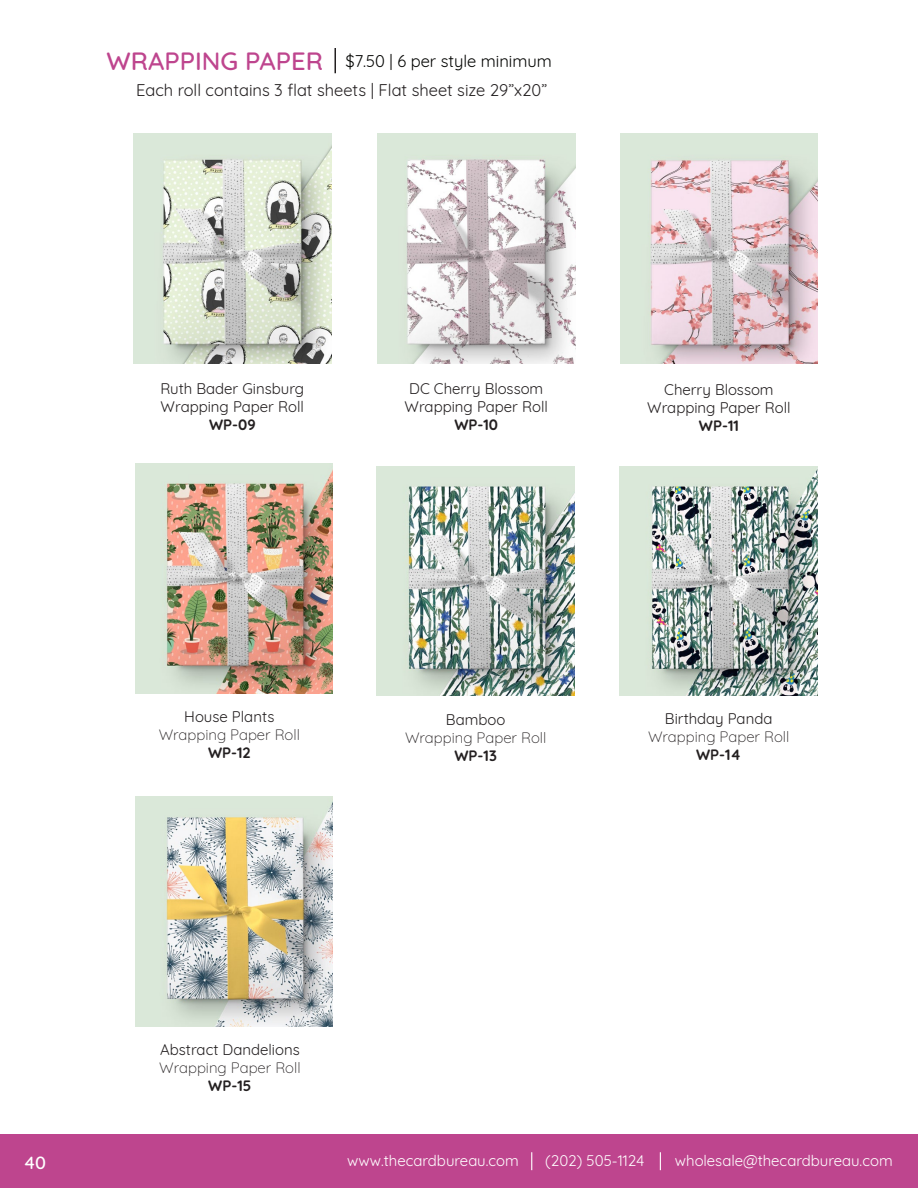
<style>
.page{position:relative;width:918px;height:1188px;background:#fff}
.page>*{position:absolute;margin:0;border:0;box-sizing:border-box;transform-origin:0 0}
.Catagory_Header{font:500 25.5px "Quicksand";color:#be458e}
.t1{font:500 18px "Quicksand";color:#fff}
.t2{font:16.5px "Quicksand";color:#231f20}
.t3{font:16.5px "Quicksand";color:#040503}
.t4{font:15px/18px "Quicksand";color:#231f20;text-align:center}
.t5{font:300 15px "Quicksand";color:#231f20}
.t6{font:15px "Quicksand";color:#fff}
.t7{font:700 15px "Quicksand";color:#231f20}
</style>
<div class="page">
<div style="left:0;top:1134px;width:918px;height:54px;background:#be458e"></div>
<svg style="left:531px;top:1152px;width:1px;height:18px"></svg>
<svg style="left:660px;top:1152px;width:1px;height:18px"></svg>
<img style="left:377px;top:134px;width:198px;height:229px">
<img style="left:620px;top:134px;width:198px;height:229px">
<img style="left:134px;top:134px;width:197px;height:229px">
<hr style="left:334px;top:48px;width:2px;height:25px;background:#231f20">
<img style="left:135px;top:463px;width:198px;height:230px">
<img style="left:377px;top:466px;width:197px;height:230px">
<img style="left:620px;top:466px;width:198px;height:230px">
<img style="left:135px;top:797px;width:198px;height:229px">
<p class="Catagory_Header" style="left:106px;top:41px;width:218px">WRAPPING PAPER</p>
<p class="t3" style="left:345px;top:49px;width:208px">$7.50 | 6 per style minimum</p>
<p class="t2" style="left:136px;top:78px;width:413px">Each roll contains 3 flat sheets | Flat sheet size 29”x20”</p>
<p class="t4" style="left:160px;top:378px;width:145px;text-align:left">Ruth Bader Ginsburg<br>Wrapping Paper Roll</p>
<p class="t7" style="left:209px;top:412px;width:48px">WP-09</p>
<p class="t4" style="left:405px;top:379px;width:145px">DC Cherry Blossom<br>Wrapping Paper Roll</p>
<p class="t7" style="left:454px;top:413px;width:45px">WP-10</p>
<p class="t4" style="left:664px;top:379px;width:111px">Cherry Blossom</p>
<p class="t4" style="left:647px;top:397px;width:145px">Wrapping Paper Roll</p>
<p class="t7" style="left:699px;top:413px;width:42px">WP-11</p>
<p class="t4" style="left:184px;top:706px;width:92px">House Plants</p>
<p class="t5" style="left:159px;top:723px;width:143px">Wrapping Paper Roll</p>
<p class="t7" style="left:208px;top:740px;width:44px">WP-12</p>
<p class="t4" style="left:446px;top:709px;width:61px">Bamboo</p>
<p class="t5" style="left:405px;top:726px;width:143px">Wrapping Paper Roll</p>
<p class="t7" style="left:454px;top:743px;width:44px">WP-13</p>
<p class="t4" style="left:665px;top:708px;width:109px">Birthday Panda</p>
<p class="t5" style="left:648px;top:725px;width:143px">Wrapping Paper Roll</p>
<p class="t7" style="left:696px;top:742px;width:47px">WP-14</p>
<p class="t4" style="left:160px;top:1039px;width:141px">Abstract Dandelions</p>
<p class="t5" style="left:159px;top:1056px;width:143px">Wrapping Paper Roll</p>
<p class="t7" style="left:208px;top:1073px;width:45px">WP-15</p>
<p class="t1" style="left:24px;top:1148px;width:24px">40</p>
<p class="t6" style="left:347px;top:1149px;width:173px">www.thecardbureau.com</p>
<p class="t6" style="left:545px;top:1149px;width:101px">(202) 505-1124</p>
<p class="t6" style="left:675px;top:1149px;width:219px">wholesale@thecardbureau.com</p>
</div>
